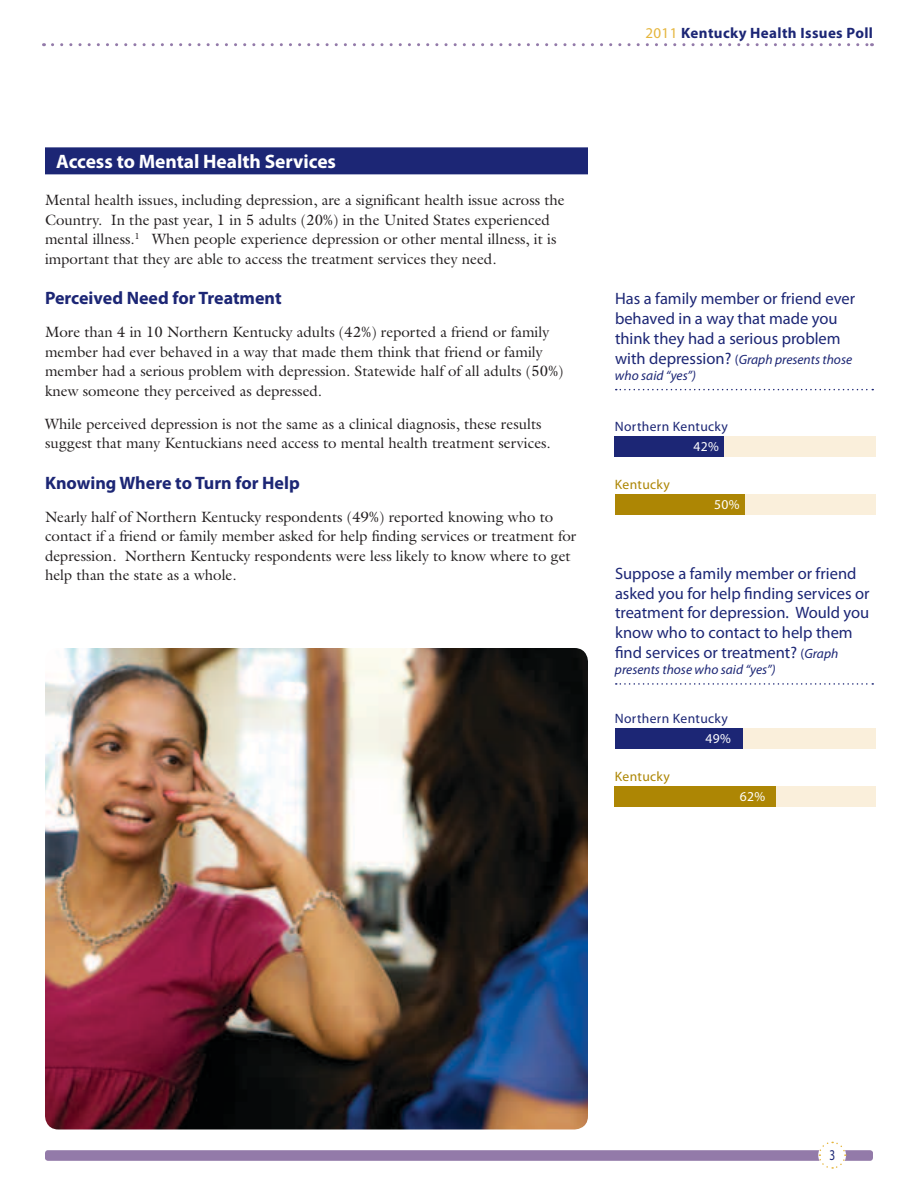
<style>
.page{position:relative;width:918px;height:1188px;background:#fff}
.page>*{position:absolute;margin:0;border:0;box-sizing:border-box;transform-origin:0 0}
.t1{font:700 19.5px "Myriad Pro";letter-spacing:-.005em;color:#fff}
.t2{font:700 18px "Myriad Pro";color:#1c2675}
.t3{font:16.5px/19.8px "Myriad Pro";color:#1c2675}
.t4{font:15px/19.5px "Galliard Std";color:#231f20}
.t5{font:700 15px "Myriad Pro";letter-spacing:.025em;color:#1c2675}
.t6{font:15px "Myriad Pro";color:#1c2675;scale:.75 1}
.t7{font:13.65px "Myriad Pro";letter-spacing:.025em;color:#1c2675}
.t8{font:13.65px "Myriad Pro";letter-spacing:.025em;color:#ad8604}
.t9{font:13.65px "Myriad Pro";letter-spacing:.025em;color:#fff}
.t10{font:italic 13.5px/16.2px "Myriad Pro";color:#1c2675}
.s1{font-weight:400;color:#e5b53c}
.s2{font-style:normal;font-size:16.5px}
.s3{font-style:normal}
.s4{font-size:13.5px}
.s5{font-style:italic;font-size:13.5px}
</style>
<div class="page">
<div style="left:45px;top:1150px;width:828px;height:11px;background:#937aa9;border-radius:3px"></div>
<svg style="left:52px;top:43px;width:821px;height:3px"></svg>
<svg style="left:818px;top:1141px;width:28px;height:28px"></svg>
<div style="left:45px;top:147px;width:543px;height:27px;background:#1c2675"></div>
<div style="left:615px;top:494px;width:260px;height:21px;background:#faefdb"></div>
<div style="left:615px;top:436px;width:260px;height:20px;background:#faefdb"></div>
<div style="left:615px;top:494px;width:130px;height:21px;background:#ad8604"></div>
<div style="left:615px;top:436px;width:109px;height:20px;background:#1c2675"></div>
<div style="left:615px;top:787px;width:260px;height:20px;background:#faefdb"></div>
<div style="left:615px;top:729px;width:260px;height:20px;background:#faefdb"></div>
<div style="left:615px;top:787px;width:161px;height:20px;background:#ad8604"></div>
<div style="left:615px;top:729px;width:127px;height:20px;background:#1c2675"></div>
<svg style="left:616px;top:389px;width:257px;height:1px"></svg>
<svg style="left:616px;top:683px;width:257px;height:2px"></svg>
<img style="left:45px;top:648px;width:543px;height:482px">
<p class="t5" style="left:645px;top:23px;width:229px"><span class="s1">2011</span> Kentucky Health Issues Poll</p>
<h1 class="t1" style="left:56px;top:148px;width:281px">Access to Mental Health Services</h1>
<p class="t4" style="left:45px;top:190px;width:521px">Mental health issues, including depression, are a significant health issue across the Country. In the past year, 1 in 5 adults (20%) in the United States experienced mental illness.<sup>1</sup> When people experience depression or other mental illness, it is important that they are able to access the treatment services they need.</p>
<p class="t2" style="left:45px;top:286px;width:238px">Perceived Need for Treatment</p>
<p class="t4" style="left:45px;top:322px;width:520px">More than 4 in 10 Northern Kentucky adults (42%) reported a friend or family member had ever behaved in a way that made them think that friend or family member had a serious problem with depression. Statewide half of all adults (50%) knew someone they perceived as depressed.</p>
<p class="t4" style="left:45px;top:414px;width:507px">While perceived depression is not the same as a clinical diagnosis, these results suggest that many Kentuckians need access to mental health treatment services.</p>
<p class="t2" style="left:45px;top:471px;width:256px">Knowing Where to Turn for Help</p>
<p class="t4" style="left:45px;top:507px;width:533px">Nearly half of Northern Kentucky respondents (49%) reported knowing who to contact if a friend or family member asked for help finding services or treatment for depression. Northern Kentucky respondents were less likely to know where to get help than the state as a whole.</p>
<p class="t3" style="left:615px;top:289px;width:242px">Has a family member or friend ever behaved in a way that made you think they had a serious problem</p>
<p class="t10" style="left:615px;top:351px;width:239px"><span class="s2">with depression?</span> <span class="s3">(</span>Graph presents those who said “yes”)</p>
<p class="t7" style="left:615px;top:419px;width:115px">Northern Kentucky</p>
<p class="t8" style="left:615px;top:476px;width:57px">Kentucky</p>
<p class="t9" style="left:694px;top:439px;width:27px">42%</p>
<p class="t9" style="left:714px;top:497px;width:27px">50%</p>
<p class="t3" style="left:615px;top:563px;width:256px">Suppose a family member or friend asked you for help finding services or treatment for depression. Would you know who to contact to help them find services or treatment? <span class="s4">(</span><span class="s5">Graph</span></p>
<p class="t10" style="left:615px;top:661px;width:162px">presents those who said “yes”)</p>
<p class="t7" style="left:615px;top:711px;width:115px">Northern Kentucky</p>
<p class="t8" style="left:615px;top:769px;width:57px">Kentucky</p>
<p class="t9" style="left:705px;top:731px;width:27px">49%</p>
<p class="t9" style="left:740px;top:789px;width:27px">62%</p>
<p class="t6" style="left:830px;top:1146px;width:9px">3</p>
</div>
